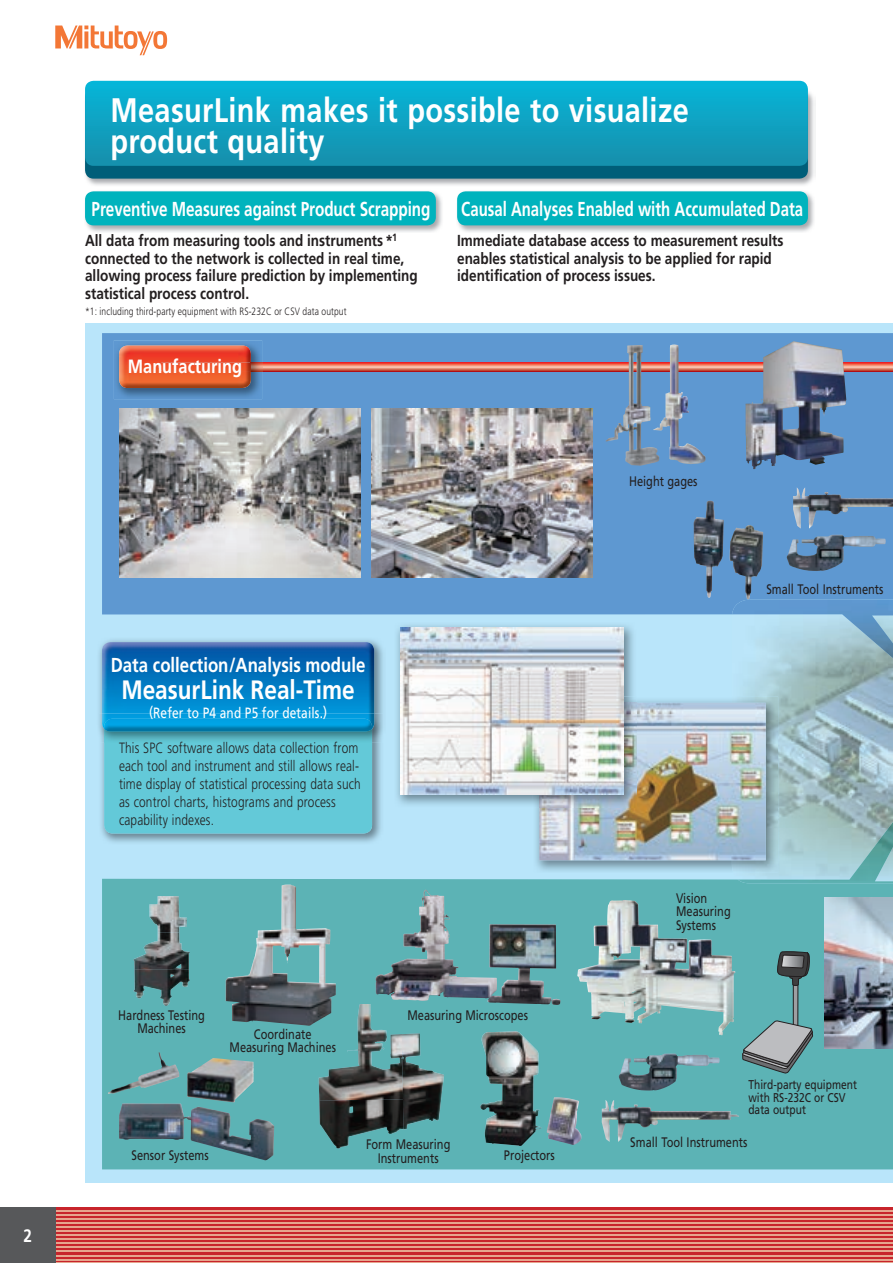
<style>
.page{position:relative;width:893px;height:1263px;background:#fff}
.page>*{position:absolute;margin:0;border:0;box-sizing:border-box;transform-origin:0 0}
.t1{font:700 34.05px/31.8px "Mitutoyo Frutiger";letter-spacing:.01em;color:#fff}
.t2{font:700 26.55px "Mitutoyo Frutiger";color:#fff}
.t3{font:700 20.25px "Mitutoyo Frutiger";color:#fff;scale:.89 1}
.t4{font:700 20.25px "Mitutoyo Frutiger";color:#fff;scale:.87 1}
.t5{font:700 20.25px "Mitutoyo Frutiger";color:#fff}
.t6{font:700 19.2px "Mitutoyo Frutiger";color:#fff}
.t7{font:700 18px "Mitutoyo Frutiger";color:#fff}
.t8{font:700 15.9px/17.5px "Mitutoyo Frutiger";color:#231f20}
.t9{font:300 14.85px/18px "Mitutoyo Frutiger";letter-spacing:.01em;color:#231f20}
.t10{font:14.85px "Mitutoyo Frutiger";letter-spacing:.01em;color:#fff}
.t11{font:13.8px/13.8px "Mitutoyo Frutiger";color:#231f20;text-align:center}
.t12{font:12.75px/12.8px "Mitutoyo Frutiger";color:#231f20}
.t13{font:300 10.65px "Mitutoyo Frutiger";letter-spacing:.01em;color:#231f20}
</style>
<div class="page">
<svg style="left:55px;top:26px;width:112px;height:29px"></svg>
<svg style="left:55px;top:1208px;width:838px;height:54px;background:#cc373a"></svg>
<hr style="left:0;top:1214px;width:893px;height:2px;background:#e6a58e">
<hr style="left:0;top:1218px;width:893px;height:2px;background:#e6a58e">
<hr style="left:0;top:1222px;width:893px;height:2px;background:#e6a58e">
<hr style="left:0;top:1226px;width:893px;height:2px;background:#e6a58e">
<hr style="left:0;top:1230px;width:893px;height:2px;background:#e6a58e">
<hr style="left:0;top:1234px;width:893px;height:2px;background:#e6a58e">
<hr style="left:0;top:1238px;width:893px;height:2px;background:#e6a58e">
<hr style="left:0;top:1243px;width:893px;height:1px;background:#e6a58e">
<hr style="left:0;top:1247px;width:893px;height:1px;background:#e6a58e">
<hr style="left:0;top:1251px;width:893px;height:1px;background:#e6a58e">
<hr style="left:0;top:1255px;width:893px;height:1px;background:#e6a58e">
<hr style="left:0;top:1259px;width:893px;height:1px;background:#e6a58e">
<hr style="left:0;top:1262px;width:893px;height:1px;background:#e6a58e">
<hr style="left:0;top:1210px;width:893px;height:2px;background:#e6a58e">
<div style="left:0;top:1208px;width:55px;height:55px;background:#57585a"></div>
<div style="left:85px;top:323px;width:808px;height:859px;background:#b9e5fa"></div>
<img style="left:85px;top:191px;width:357px;height:41px">
<div style="left:85px;top:191px;width:351px;height:34px;background:#00b3bd;border-radius:9px"></div>
<img style="left:457px;top:191px;width:357px;height:41px">
<div style="left:457px;top:191px;width:351px;height:34px;background:#00b3bd;border-radius:9px"></div>
<img style="left:743px;top:658px;width:150px;height:164px">
<svg style="left:102px;top:879px;width:791px;height:290px;background:#5dafb1"></svg>
<img style="left:738px;top:822px;width:155px;height:61px">
<div style="left:102px;top:333px;width:791px;height:281px;background:#5e98d1"></div>
<img style="left:732px;top:600px;width:161px;height:58px">
<img style="left:108px;top:1052px;width:71px;height:42px">
<img style="left:187px;top:1058px;width:67px;height:44px">
<img style="left:119px;top:1103px;width:155px;height:57px">
<img style="left:602px;top:1100px;width:137px;height:42px">
<img style="left:619px;top:1053px;width:83px;height:38px">
<img style="left:793px;top:487px;width:100px;height:41px">
<img style="left:787px;top:535px;width:82px;height:36px">
<img style="left:101px;top:743px;width:280px;height:100px">
<div style="left:104px;top:719px;width:268px;height:114px;background:#63c9d8;border-radius:9px"></div>
<img style="left:99px;top:639px;width:284px;height:104px">
<img style="left:104px;top:731px;width:268px;height:12px">
<img style="left:102px;top:642px;width:272px;height:87px">
<img style="left:104px;top:719px;width:268px;height:12px">
<img style="left:119px;top:408px;width:241px;height:169px">
<img style="left:372px;top:408px;width:220px;height:169px">
<img style="left:85px;top:91px;width:731px;height:94px">
<div style="left:85px;top:89px;width:723px;height:90px;background:#005e79;border-radius:9px"></div>
<svg style="left:85px;top:81px;width:723px;height:85px;background:#0ea2c1"></svg>
<img style="left:577px;top:900px;width:158px;height:135px">
<img style="left:547px;top:1097px;width:35px;height:48px">
<img style="left:480px;top:1031px;width:62px;height:115px">
<svg style="left:262px;top:362px;width:631px;height:9px;background:#e7745f"></svg>
<img style="left:114px;top:340px;width:148px;height:59px">
<svg style="left:251px;top:362px;width:11px;height:9px"></svg>
<img style="left:119px;top:345px;width:132px;height:43px">
<img style="left:159px;top:362px;width:92px;height:9px">
<img style="left:825px;top:897px;width:68px;height:151px">
<img style="left:536px;top:696px;width:242px;height:177px">
<img style="left:539px;top:703px;width:227px;height:157px">
<img style="left:397px;top:625px;width:236px;height:180px">
<img style="left:539px;top:703px;width:97px;height:104px">
<img style="left:401px;top:628px;width:223px;height:166px">
<img style="left:729px;top:525px;width:34px;height:74px">
<img style="left:694px;top:501px;width:30px;height:97px">
<img style="left:375px;top:890px;width:52px;height:110px">
<svg style="left:742px;top:951px;width:71px;height:123px;background:#6a9fa1"></svg>
<img style="left:745px;top:341px;width:101px;height:128px">
<img style="left:605px;top:345px;width:54px;height:121px">
<img style="left:653px;top:344px;width:53px;height:120px">
<img style="left:149px;top:896px;width:38px;height:36px">
<img style="left:133px;top:932px;width:57px;height:74px">
<img style="left:319px;top:1004px;width:84px;height:95px">
<img style="left:402px;top:1033px;width:42px;height:96px">
<img style="left:319px;top:1099px;width:85px;height:49px">
<img style="left:226px;top:884px;width:110px;height:142px">
<p class="t7" style="left:23px;top:1225px;width:10px">2</p>
<h1 class="t1" style="left:111px;top:94px;width:580px">MeasurLink makes it possible to visualize product quality</h1>
<p class="t3" style="left:92px;top:197px;width:382px">Preventive Measures against Product Scrapping</p>
<p class="t8" style="left:85px;top:232px;width:334px">All data from measuring tools and instruments *<sup>1 </sup>connected to the network is collected in real time, allowing process failure prediction by implementing statistical process control.</p>
<p class="t13" style="left:85px;top:305px;width:263px">*1: including third-party equipment with RS-232C or CSV data output</p>
<p class="t6" style="left:128px;top:355px;width:116px">Manufacturing</p>
<p class="t4" style="left:461px;top:197px;width:394px">Causal Analyses Enabled with Accumulated Data</p>
<p class="t8" style="left:457px;top:232px;width:328px">Immediate database access to measurement results enables statistical analysis to be applied for rapid identification of process issues.</p>
<p class="t5" style="left:111px;top:653px;width:256px">Data collection /Analysis module</p>
<h2 class="t2" style="left:121px;top:674px;width:235px">MeasurLink Real-Time</h2>
<p class="t10" style="left:149px;top:704px;width:180px">(Refer to P4 and P5 for details.)</p>
<p class="t9" style="left:119px;top:739px;width:243px">This SPC software allows data collection from each tool and instrument and still allows real&shy;time display of statistical processing data such as control charts, histograms and process capability indexes.</p>
<p class="t11" style="left:629px;top:474px;width:70px">Height gages</p>
<p class="t11" style="left:766px;top:583px;width:119px">Small Tool Instruments</p>
<p class="t11" style="left:676px;top:891px;width:56px;text-align:left">Vision<br>Measuring<br>Systems</p>
<p class="t11" style="left:118px;top:1008px;width:88px">Hardness Testing<br>Machines</p>
<p class="t11" style="left:230px;top:1027px;width:108px;line-height:13.4px">Coordinate<br>Measuring Machines</p>
<p class="t11" style="left:407px;top:1008px;width:122px">Measuring Microscopes</p>
<p class="t11" style="left:132px;top:1148px;width:79px">Sensor Systems</p>
<p class="t11" style="left:366px;top:1138px;width:86px;line-height:13.4px">Form Measuring<br>Instruments</p>
<p class="t11" style="left:504px;top:1148px;width:52px">Projectors</p>
<p class="t12" style="left:748px;top:1078px;width:110px">Third-party equipment with RS-232C or CSV data output</p>
<p class="t11" style="left:630px;top:1135px;width:119px">Small Tool Instruments</p>
</div>
